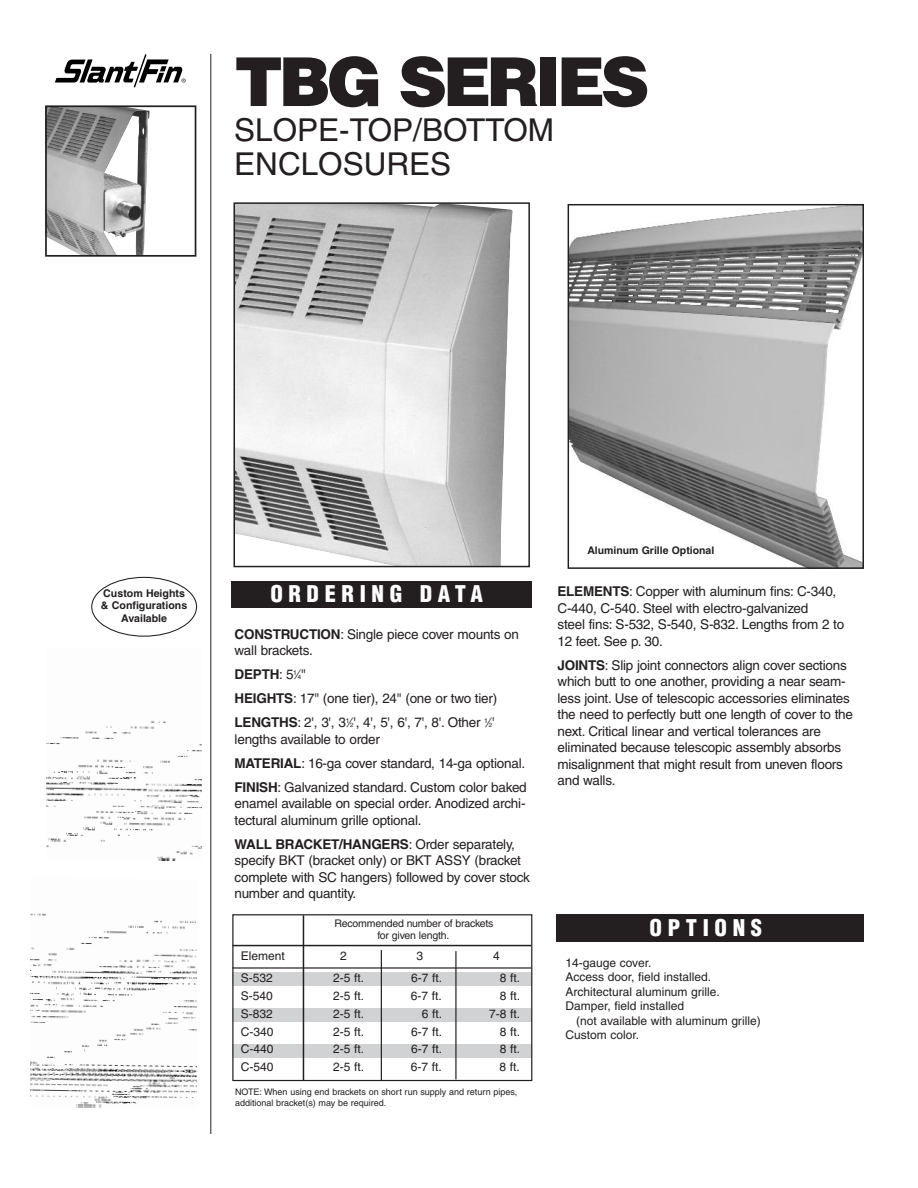
<style>
.page{position:relative;width:918px;height:1188px;background:#fff}
.page>*{position:absolute;margin:0;border:0;box-sizing:border-box;transform-origin:0 0}
.t1{font:900 67.5px "Helvetica";letter-spacing:-.065em;color:#231f20}
.t2{font:31.5px/34.5px "Helvetica";color:#231f20}
.t3{font:900 condensed 22.5px "Helvetica";letter-spacing:.25em;color:#fff}
.t4{font:13.5px/16.5px "Helvetica";letter-spacing:-.015em;color:#231f20}
.t5{font:12px/14.4px "Helvetica";color:#231f20}
.t6{font:700 10.65px/12.8px "Helvetica";color:#231f20;text-align:center}
.t7{font:10.5px/12px "Helvetica";letter-spacing:-.015em;color:#231f20;text-align:center}
.t8{font:700 10.5px "Helvetica";color:#231f20}
.t9{font:9px/10.8px "Helvetica";color:#231f20}
.s1{font-weight:700}
.s2{font-size:6.15px}
</style>
<div class="page">
<div style="left:232px;top:972px;width:299px;height:13px;background:#d1d2d4"></div>
<div style="left:232px;top:1008px;width:299px;height:13px;background:#d1d2d4"></div>
<div style="left:232px;top:1045px;width:299px;height:13px;background:#d1d2d4"></div>
<div style="left:231px;top:581px;width:301px;height:26px;background:#231f20"></div>
<div style="left:557px;top:914px;width:307px;height:27px;background:#231f20"></div>
<img style="left:31px;top:913px;width:166px;height:195px">
<img style="left:47px;top:721px;width:154px;height:140px">
<img style="left:48px;top:108px;width:102px;height:146px">
<div style="left:45px;top:105px;width:151px;height:152px;border:2px solid #231f20"></div>
<img style="left:236px;top:205px;width:277px;height:359px">
<div style="left:233px;top:202px;width:297px;height:365px;border:2px solid #231f20"></div>
<img style="left:571px;top:207px;width:290px;height:359px">
<div style="left:568px;top:204px;width:296px;height:365px;border:2px solid #231f20"></div>
<svg style="left:55px;top:54px;width:131px;height:34px"></svg>
<hr style="left:211px;top:54px;width:1px;height:1080px;background:#231f20">
<svg style="left:91px;top:577px;width:106px;height:60px"></svg>
<hr style="left:232px;top:967px;width:299px;height:2px;background:#231f20">
<hr style="left:303px;top:915px;width:1px;height:165px;background:#231f20">
<hr style="left:381px;top:950px;width:1px;height:131px;background:#231f20">
<hr style="left:455px;top:951px;width:2px;height:129px;background:#231f20">
<div style="left:232px;top:914px;width:300px;height:167px;border:1px solid #231f20"></div>
<hr style="left:233px;top:945px;width:298px;height:1px;background:#231f20">
<h1 class="t1" style="left:234px;top:43px;width:417px">TBG SERIES</h1>
<h2 class="t2" style="left:234px;top:112px;width:321px">SLOPE-TOP/BOTTOM<br>ENCLOSURES</h2>
<p class="t6" style="left:101px;top:587px;width:88px">Custom Heights &amp; Configurations<br>Available</p>
<h3 class="t3" style="left:270px;top:581px;width:214px">ORDERING DATA</h3>
<p class="t4" style="left:235px;top:626px;width:286px"><span class="s1">CONSTRUCTION</span>: Single piece cover mounts on wall brackets.</p>
<p class="t4" style="left:235px;top:662px;width:264px;line-height:24px"><span class="s1">DEPTH</span>: 5<sup>1</sup>⁄<span class="s2">4</span>"<br><span class="s1">HEIGHTS</span>: 17" (one tier), 24" (one or two tier)<br><span class="s1">LENGTHS</span>: 2', 3', 3<sup>1</sup>⁄<span class="s2">2</span>', 4', 5', 6', 7', 8'. Other <sup>1</sup>⁄<span class="s2">2</span>'</p>
<p class="t4" style="left:235px;top:727px;width:294px;line-height:24px">lengths available to order<br><span class="s1">MATERIAL</span>: 16-ga cover standard, 14-ga optional.<br><span class="s1">FINISH</span>: Galvanized standard. Custom color baked</p>
<p class="t4" style="left:235px;top:795px;width:292px">enamel available on special order. Anodized archi&shy;tectural aluminum grille optional.</p>
<p class="t4" style="left:235px;top:836px;width:297px"><span class="s1">WALL BRACKET/HANGERS</span>: Order separately, specify BKT (bracket only) or BKT ASSY (bracket complete with SC hangers) followed by cover stock number and quantity.</p>
<p class="t7" style="left:334px;top:918px;width:161px">Recommended number of brackets for given length.</p>
<p class="t5" style="left:241px;top:949px;width:46px">Element</p>
<p class="t5" style="left:340px;top:949px;width:8px">2</p>
<p class="t5" style="left:417px;top:949px;width:8px">3</p>
<p class="t5" style="left:493px;top:949px;width:8px">4</p>
<p class="t5" style="left:241px;top:970px;width:34px">S-532</p>
<p class="t5" style="left:333px;top:970px;width:33px">2-5 ft.</p>
<p class="t5" style="left:411px;top:970px;width:33px">6-7 ft.</p>
<p class="t5" style="left:500px;top:970px;width:22px">8 ft.</p>
<p class="t5" style="left:241px;top:988px;width:34px">S-540</p>
<p class="t5" style="left:333px;top:988px;width:33px">2-5 ft.</p>
<p class="t5" style="left:411px;top:988px;width:33px">6-7 ft.</p>
<p class="t5" style="left:500px;top:988px;width:22px">8 ft.</p>
<p class="t5" style="left:241px;top:1006px;width:34px">S-832</p>
<p class="t5" style="left:333px;top:1006px;width:33px">2-5 ft.</p>
<p class="t5" style="left:422px;top:1006px;width:22px">6 ft.</p>
<p class="t5" style="left:489px;top:1006px;width:33px">7-8 ft.</p>
<p class="t5" style="left:241px;top:1024px;width:34px">C-340</p>
<p class="t5" style="left:333px;top:1024px;width:33px">2-5 ft.</p>
<p class="t5" style="left:411px;top:1024px;width:33px">6-7 ft.</p>
<p class="t5" style="left:500px;top:1024px;width:22px">8 ft.</p>
<p class="t5" style="left:241px;top:1042px;width:34px">C-440</p>
<p class="t5" style="left:333px;top:1042px;width:33px">2-5 ft.</p>
<p class="t5" style="left:411px;top:1042px;width:33px">6-7 ft.</p>
<p class="t5" style="left:500px;top:1042px;width:22px">8 ft.</p>
<p class="t5" style="left:241px;top:1060px;width:34px">C-540</p>
<p class="t5" style="left:333px;top:1060px;width:33px">2-5 ft.</p>
<p class="t5" style="left:411px;top:1060px;width:33px">6-7 ft.</p>
<p class="t5" style="left:500px;top:1060px;width:22px">8 ft.</p>
<p class="t9" style="left:235px;top:1086px;width:284px">NOTE: When using end brackets on short run supply and return pipes, additional bracket(s) may be required.</p>
<p class="t8" style="left:587px;top:544px;width:129px">Aluminum Grille Optional</p>
<p class="t4" style="left:558px;top:583px;width:288px"><span class="s1">ELEMENTS</span>: Copper with aluminum fins: C-340, C-440, C-540. Steel with electro-galvanized<br>steel fins: S-532, S-540, S-832. Lengths from 2 to 12 feet. See p. 30.</p>
<p class="t4" style="left:558px;top:657px;width:297px"><span class="s1">JOINTS</span>: Slip joint connectors align cover sections which butt to one another, providing a near seam&shy;less joint. Use of telescopic accessories eliminates the need to perfectly butt one length of cover to the next. Critical linear and vertical tolerances are eliminated because telescopic assembly absorbs misalignment that might result from uneven floors and walls.</p>
<h3 class="t3" style="left:650px;top:915px;width:114px">OPTIONS</h3>
<p class="t5" style="left:565px;top:956px;width:156px">14-gauge cover.<br>Access door, field installed.<br>Architectural aluminum grille.<br>Damper, field installed</p>
<p class="t5" style="left:565px;top:1013px;width:197px;text-indent:11px">(not available with aluminum grille)<br>Custom color.</p>
</div>
